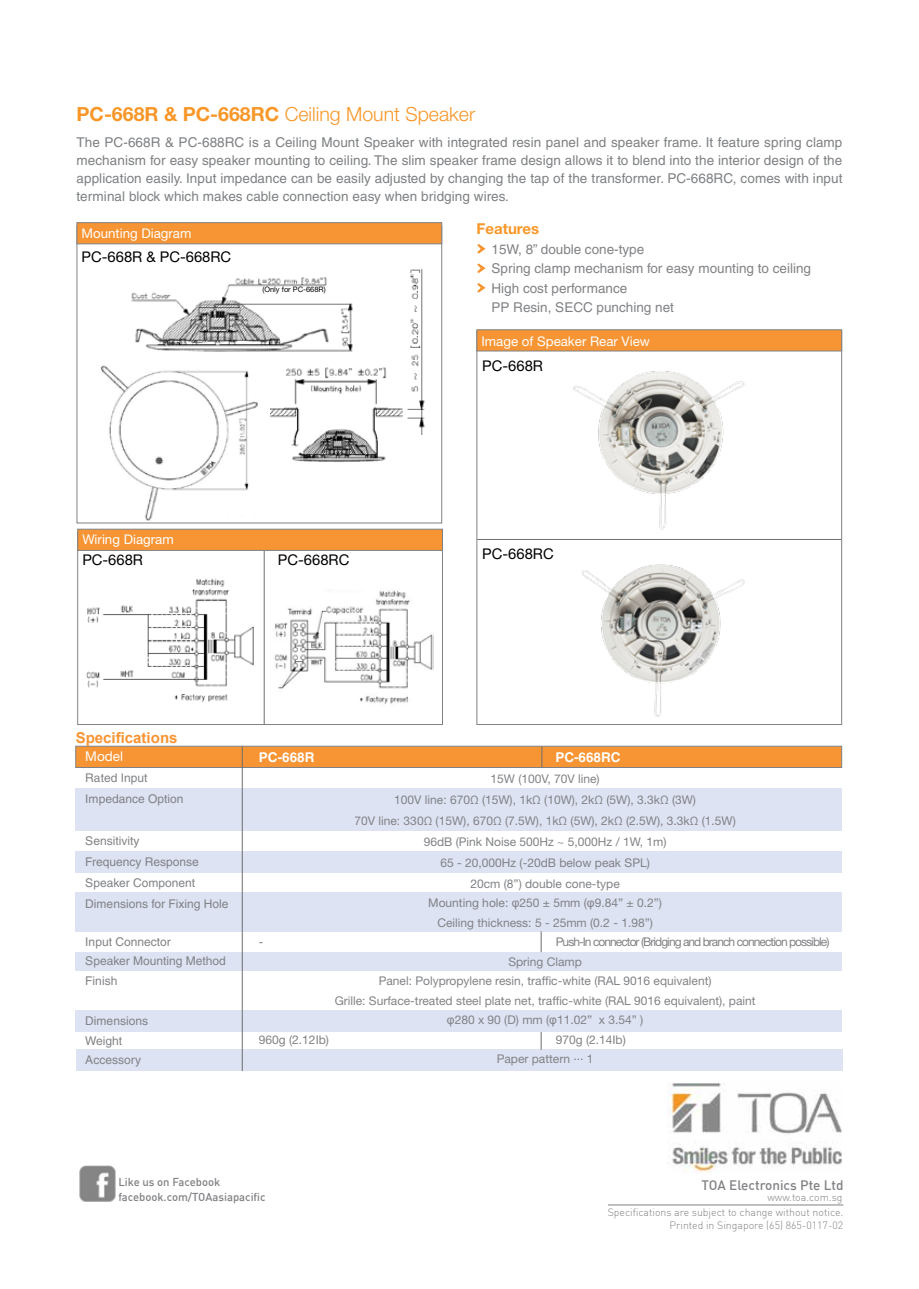
<style>
.page{position:relative;width:919px;height:1289px;background:#fff}
.page>*{position:absolute;margin:0;border:0;box-sizing:border-box;transform-origin:0 0}
.t1{font:300 19.5px "Helvetica Neue LT Std";color:#f89728}
.t2{font:700 15px "Arial";color:#f79433}
.t3{font:700 15px "Helvetica Neue LT Std";color:#f89728}
.t4{font:14.7px "Helvetica Neue LT Std";color:#000}
.t5{font:13.5px/18px "Helvetica LT Std";letter-spacing:.005em;color:#7e8083;text-align:justify}
.t6{font:13.5px/19.5px "Helvetica";color:#808285}
.t7{font:500 13.5px "DIN";color:#808285}
.t8{font:700 13.5px "Helvetica LT Std";color:#fff}
.t9{font:13.5px "Helvetica Neue LT Std";color:#fff}
.t10{font:13.35px "Helvetica Neue LT Std";color:#fff}
.t11{font:12px/21px "Helvetica Neue LT Std";color:#808285;text-align:center}
.t12{font:12px/21px "Helvetica";color:#808285}
.t13{font:12px "Helvetica Neue LT Std";letter-spacing:-.08em;color:#808285}
.t14{font:500 11.25px/15px "DIN";color:#808285}
.t15{font:300 10.5px/12.6px "DIN";color:#808285;text-align:right}
.t16{font:7.5px "Helvetica Neue LT Std";color:#000}
.s1{font-weight:700}
.s2{font-family:"Arial"}
</style>
<div class="page">
<img style="left:567px;top:564px;width:186px;height:161px">
<div style="left:77px;top:532px;width:366px;height:193px;border:1px solid #808285"></div>
<div style="left:76px;top:1049px;width:766px;height:22px;background:#dee3f3"></div>
<hr style="left:608px;top:1204px;width:235px;height:1px;background:#808285">
<img style="left:79px;top:1165px;width:37px;height:37px">
<img style="left:668px;top:1082px;width:173px;height:90px">
<svg style="left:477px;top:244px;width:8px;height:10px"></svg>
<svg style="left:477px;top:263px;width:8px;height:10px"></svg>
<svg style="left:477px;top:283px;width:8px;height:10px"></svg>
<div style="left:75px;top:745px;width:767px;height:22px;background:#f79433;border:1px solid #808285"></div>
<div style="left:76px;top:788px;width:765px;height:42px;background:#dee3f3"></div>
<div style="left:76px;top:851px;width:765px;height:21px;background:#dee3f3"></div>
<div style="left:76px;top:892px;width:765px;height:39px;background:#dee3f3"></div>
<div style="left:76px;top:952px;width:765px;height:18px;background:#dee3f3"></div>
<div style="left:76px;top:1010px;width:765px;height:21px;background:#dee3f3"></div>
<svg style="left:540px;top:1031px;width:1px;height:18px"></svg>
<div style="left:77px;top:222px;width:365px;height:22px;background:#f79433;border:1px solid #808285"></div>
<img style="left:131px;top:277px;width:222px;height:75px">
<hr style="left:264px;top:551px;width:1px;height:174px;background:#6d6e71">
<img style="left:100px;top:365px;width:158px;height:156px">
<img style="left:270px;top:367px;width:133px;height:95px">
<img style="left:407px;top:268px;width:18px;height:166px">
<img style="left:573px;top:371px;width:172px;height:159px">
<hr style="left:242px;top:746px;width:1px;height:325px;background:#6d6e71">
<svg style="left:540px;top:931px;width:1px;height:21px"></svg>
<svg style="left:541px;top:746px;width:1px;height:21px"></svg>
<div style="left:77px;top:529px;width:366px;height:22px;background:#f79433;border:1px solid #808285"></div>
<img style="left:86px;top:578px;width:168px;height:124px">
<div style="left:102px;top:695px;width:54px;height:13px;background:#fff"></div>
<img style="left:274px;top:590px;width:159px;height:114px">
<div style="left:293px;top:695px;width:55px;height:13px;background:#fff"></div>
<div style="left:476px;top:329px;width:366px;height:22px;background:#f79433;border:1px solid #808285"></div>
<hr style="left:477px;top:539px;width:364px;height:1px;background:#6d6e71">
<h1 class="t1" style="left:77px;top:102px;width:400px"><span class="s1">PC-668R &amp; PC-668RC</span> Ceiling Mount Speaker</h1>
<p class="t5" style="left:77px;top:133px;width:767px">The PC-668R &amp; PC-688RC is a Ceiling Mount Speaker with integrated resin panel and speaker frame. It feature spring clamp mechanism for easy speaker mounting to ceiling. The slim speaker frame design allows it to blend into the interior design of the application easily. Input impedance can be easily adjusted by changing the tap of the transformer. PC-668RC, comes with input terminal block which makes cable connection easy when bridging wires.</p>
<p class="t3" style="left:476px;top:219px;width:64px">Features</p>
<p class="t6" style="left:491px;top:239px;width:321px">15W, 8” double cone-type<br>Spring clamp mechanism for easy mounting to ceiling<br>High cost performance<br>PP Resin, SECC punching net</p>
<p class="t10" style="left:82px;top:225px;width:111px">Mounting Diagram</p>
<p class="t4" style="left:82px;top:248px;width:151px">PC-668R &amp; PC-668RC</p>
<p class="t16" style="left:262px;top:285px;width:65px">(Only for PC-668R)</p>
<p class="t10" style="left:82px;top:531px;width:93px">Wiring Diagram</p>
<p class="t4" style="left:82px;top:551px;width:62px">PC-668R</p>
<p class="t4" style="left:278px;top:551px;width:73px">PC-668RC</p>
<p class="t10" style="left:481px;top:333px;width:170px">Image of Speaker Rear View</p>
<p class="t4" style="left:482px;top:357px;width:62px">PC-668R</p>
<p class="t4" style="left:482px;top:545px;width:73px">PC-668RC</p>
<p class="t2" style="left:76px;top:727px;width:103px">Specifications</p>
<p class="t9" style="left:85px;top:748px;width:39px">Model</p>
<p class="t12" style="left:85px;top:767px;width:100px">Rated Input<br>Impedance Option</p>
<p class="t12" style="left:85px;top:830px;width:145px">Sensitivity<br>Frequency Response<br>Speaker Component<br>Dimensions for Fixing Hole</p>
<p class="t12" style="left:85px;top:931px;width:142px;line-height:19.5px">Input Connector<br>Speaker Mounting Method<br>Finish</p>
<p class="t12" style="left:85px;top:1011px;width:64px;line-height:19.5px">Dimensions<br>Weight<br>Accessory</p>
<p class="t8" style="left:259px;top:748px;width:57px">PC-668R</p>
<p class="t8" style="left:555px;top:748px;width:67px">PC-668RC</p>
<p class="t11" style="left:354px;top:767px;width:383px">15W (100V, 70V line)<br>100V line: 670Ω (15W), 1kΩ (10W), 2kΩ (5W), 3.3kΩ (3W)<br>70V line: 330Ω (15W), 670Ω (7.5W), 1kΩ (5W), 2kΩ (2.5W), 3.3kΩ (1.5W)<br>96dB (Pink Noise 500Hz ~ 5,000Hz / 1W, 1m)<br>65 - 20,000Hz (-20dB below peak SPL)<br>20cm (8”) double cone-type</p>
<p class="t11" style="left:428px;top:893px;width:235px;line-height:19.5px">Mounting hole: <span class="s2">φ</span>250 ± 5mm (<span class="s2">φ</span>9.84” ± 0.2”)<br>Ceiling thickness: 5 - 25mm (0.2 - 1.98”)</p>
<p class="t11" style="left:259px;top:931px;width:6px">-</p>
<p class="t13" style="left:555px;top:934px;width:275px">Push-In connector (Bridging and branch connection possible)</p>
<p class="t11" style="left:508px;top:950px;width:75px">Spring Clamp</p>
<p class="t11" style="left:378px;top:970px;width:334px">Panel: Polypropylene resin, traffic-white (RAL 9016 equivalent)</p>
<p class="t11" style="left:334px;top:989px;width:422px">Grille: Surface-treated steel plate net, traffic-white (RAL 9016 equivalent), paint</p>
<p class="t11" style="left:447px;top:1009px;width:198px"><span class="s2">φ</span>280 x 90 (D) mm (<span class="s2">φ</span>11.02” x 3.54” )</p>
<p class="t11" style="left:259px;top:1028px;width:72px">960g (2.12Ib)</p>
<p class="t11" style="left:496px;top:1029px;width:131px;line-height:19.5px;text-align:left;text-indent:59px">970g (2.14Ib)<br>Paper pattern ... 1</p>
<p class="t14" style="left:118px;top:1174px;width:149px">Like us on Facebook facebook.com/TOAasiapacific</p>
<p class="t7" style="left:701px;top:1176px;width:143px">TOA Electronics Pte Ltd</p>
<p class="t15" style="left:607px;top:1205px;width:237px">Specifications are subject to change without notice.<br>Printed in Singapore (65) 865-0117-02</p>
<p class="t15" style="left:767px;top:1190px;width:77px">www.toa.com.sg</p>
</div>
